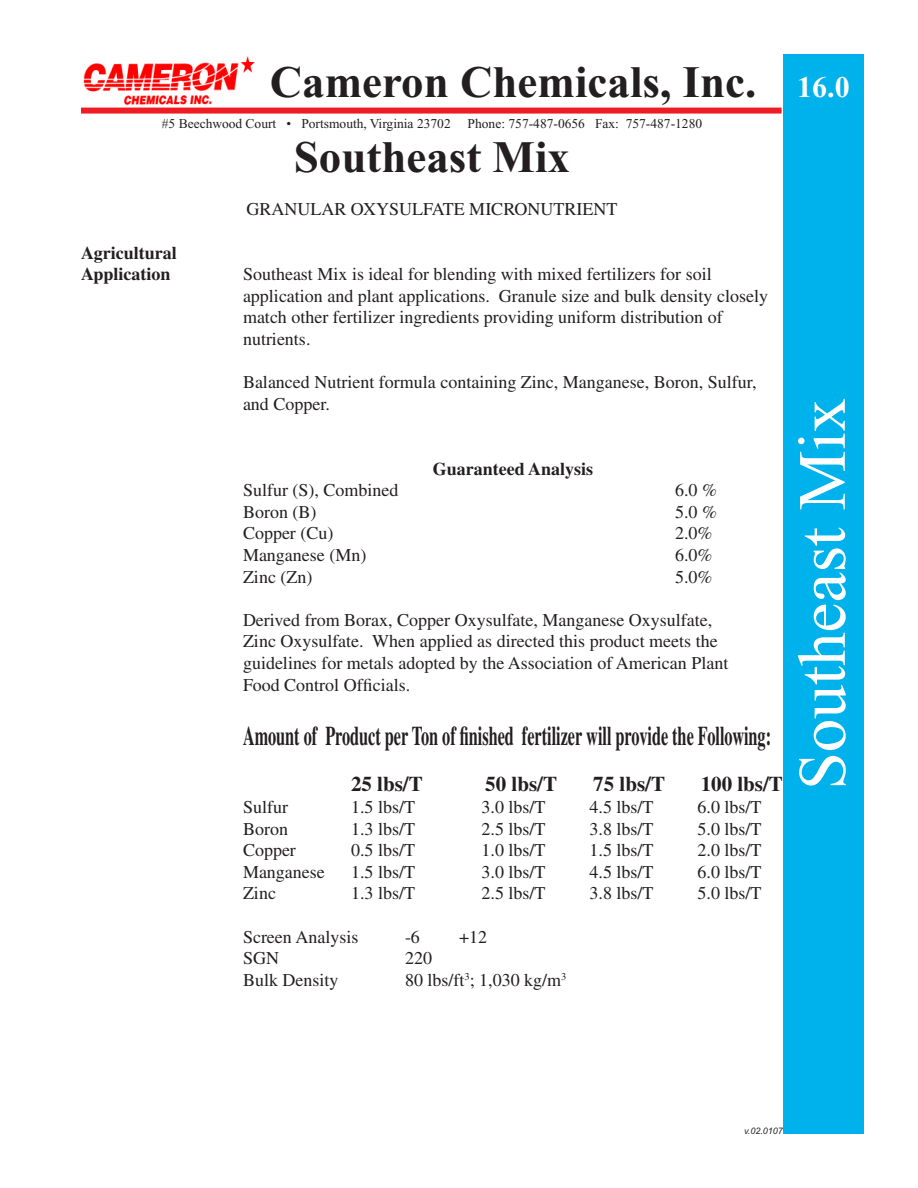
<style>
.page{position:relative;width:918px;height:1188px;background:#fff}
.page>*{position:absolute;margin:0;border:0;box-sizing:border-box;transform-origin:0 0}
.t1{font:67.5px "Times New Roman";color:#fff}
.t2{font:700 45px "Times New Roman";color:#231f20}
.t3{font:700 30px "Times New Roman";color:#fff}
.t4{font:700 27px "Times";color:#231f20;scale:.6 1}
.t5{font:700 21px "Times";color:#231f20}
.t6{font:18px/21.6px "Times";color:#231f20}
.t7{font:700 18px/21.6px "Times";color:#231f20}
.t8{font:13.5px "Times New Roman";color:#231f20}
.t9{font:italic 9px "Arial";color:#231f20}
</style>
<div class="page">
<div style="left:81px;top:108px;width:701px;height:6px;background:#ee1d23"></div>
<img style="left:83px;top:56px;width:172px;height:49px">
<div style="left:783px;top:54px;width:81px;height:1080px;background:#00b2eb"></div>
<p class="t2" style="left:270px;top:55px;width:488px">Cameron Chemicals, Inc.</p>
<p class="t8" style="left:162px;top:115px;width:290px">#5 Beechwood Court • Portsmouth, Virginia 23702</p>
<p class="t8" style="left:468px;top:115px;width:236px">Phone: 757-487-0656 Fax: 757-487-1280</p>
<p class="t7" style="left:81px;top:242px;width:97px">Agricultural<br>Application</p>
<p class="t2" style="left:294px;top:130px;width:278px">Southeast Mix</p>
<p class="t6" style="left:246px;top:198px;width:373px">GRANULAR OXYSULFATE MICRONUTRIENT</p>
<p class="t6" style="left:243px;top:263px;width:527px">Southeast Mix is ideal for blending with mixed fertilizers for soil application and plant applications. Granule size and bulk density closely match other fertilizer ingredients providing uniform distribution of nutrients.</p>
<p class="t6" style="left:243px;top:371px;width:515px">Balanced Nutrient formula containing Zinc, Manganese, Boron, Sulfur, and Copper.</p>
<p class="t7" style="left:433px;top:458px;width:162px">Guaranteed Analysis</p>
<p class="t6" style="left:243px;top:479px;width:157px">Sulfur (S), Combined</p>
<p class="t6" style="left:675px;top:479px;width:43px">6.0 %</p>
<p class="t6" style="left:243px;top:501px;width:75px">Boron (B)</p>
<p class="t6" style="left:675px;top:501px;width:43px">5.0 %</p>
<p class="t6" style="left:243px;top:522px;width:92px">Copper (Cu)</p>
<p class="t6" style="left:675px;top:522px;width:39px">2.0%</p>
<p class="t6" style="left:243px;top:544px;width:125px">Manganese (Mn)</p>
<p class="t6" style="left:675px;top:544px;width:39px">6.0%</p>
<p class="t6" style="left:243px;top:566px;width:71px">Zinc (Zn)</p>
<p class="t6" style="left:675px;top:566px;width:39px">5.0%</p>
<p class="t6" style="left:243px;top:609px;width:487px">Derived from Borax, Copper Oxysulfate, Manganese Oxysulfate, Zinc Oxysulfate. When applied as directed this product meets the guidelines for metals adopted by the Association of American Plant Food Control Officials.</p>
<p class="t4" style="left:243px;top:720px;width:882px">Amount of Product per Ton of finished fertilizer will provide the Following:</p>
<p class="t5" style="left:351px;top:772px;width:73px">25 lbs/T</p>
<p class="t5" style="left:485px;top:772px;width:73px">50 lbs/T</p>
<p class="t5" style="left:593px;top:772px;width:73px">75 lbs/T</p>
<p class="t5" style="left:701px;top:772px;width:84px">100 lbs/T</p>
<p class="t6" style="left:243px;top:796px;width:46px">Sulfur</p>
<p class="t6" style="left:351px;top:796px;width:66px">1.5 lbs/T</p>
<p class="t6" style="left:482px;top:796px;width:66px">3.0 lbs/T</p>
<p class="t6" style="left:590px;top:796px;width:66px">4.5 lbs/T</p>
<p class="t6" style="left:698px;top:796px;width:66px">6.0 lbs/T</p>
<p class="t6" style="left:243px;top:818px;width:46px">Boron</p>
<p class="t6" style="left:351px;top:818px;width:66px">1.3 lbs/T</p>
<p class="t6" style="left:482px;top:818px;width:66px">2.5 lbs/T</p>
<p class="t6" style="left:590px;top:818px;width:66px">3.8 lbs/T</p>
<p class="t6" style="left:698px;top:818px;width:66px">5.0 lbs/T</p>
<p class="t6" style="left:243px;top:839px;width:54px">Copper</p>
<p class="t6" style="left:351px;top:839px;width:66px">0.5 lbs/T</p>
<p class="t6" style="left:482px;top:839px;width:66px">1.0 lbs/T</p>
<p class="t6" style="left:590px;top:839px;width:66px">1.5 lbs/T</p>
<p class="t6" style="left:698px;top:839px;width:66px">2.0 lbs/T</p>
<p class="t6" style="left:243px;top:861px;width:83px">Manganese</p>
<p class="t6" style="left:351px;top:861px;width:66px">1.5 lbs/T</p>
<p class="t6" style="left:482px;top:861px;width:66px">3.0 lbs/T</p>
<p class="t6" style="left:590px;top:861px;width:66px">4.5 lbs/T</p>
<p class="t6" style="left:698px;top:861px;width:66px">6.0 lbs/T</p>
<p class="t6" style="left:243px;top:882px;width:34px">Zinc</p>
<p class="t6" style="left:351px;top:882px;width:66px">1.3 lbs/T</p>
<p class="t6" style="left:482px;top:882px;width:66px">2.5 lbs/T</p>
<p class="t6" style="left:590px;top:882px;width:66px">3.8 lbs/T</p>
<p class="t6" style="left:698px;top:882px;width:66px">5.0 lbs/T</p>
<p class="t6" style="left:243px;top:926px;width:117px">Screen Analysis</p>
<p class="t6" style="left:405px;top:926px;width:16px">-6</p>
<p class="t6" style="left:459px;top:926px;width:30px">+12</p>
<p class="t6" style="left:243px;top:947px;width:37px">SGN</p>
<p class="t6" style="left:405px;top:947px;width:28px">220</p>
<p class="t6" style="left:243px;top:969px;width:97px">Bulk Density</p>
<p class="t6" style="left:405px;top:969px;width:163px">80 lbs/ft<sup>3</sup>; 1,030 kg/m<sup>3</sup></p>
<p class="t3" style="left:797px;top:69px;width:54px">16.0</p>
<p class="t1" style="left:782px;top:790px;width:393px;rotate:-90deg">Southeast Mix</p>
<p class="t9" style="left:744px;top:1126px;width:40px">v.02.0107</p>
</div>
